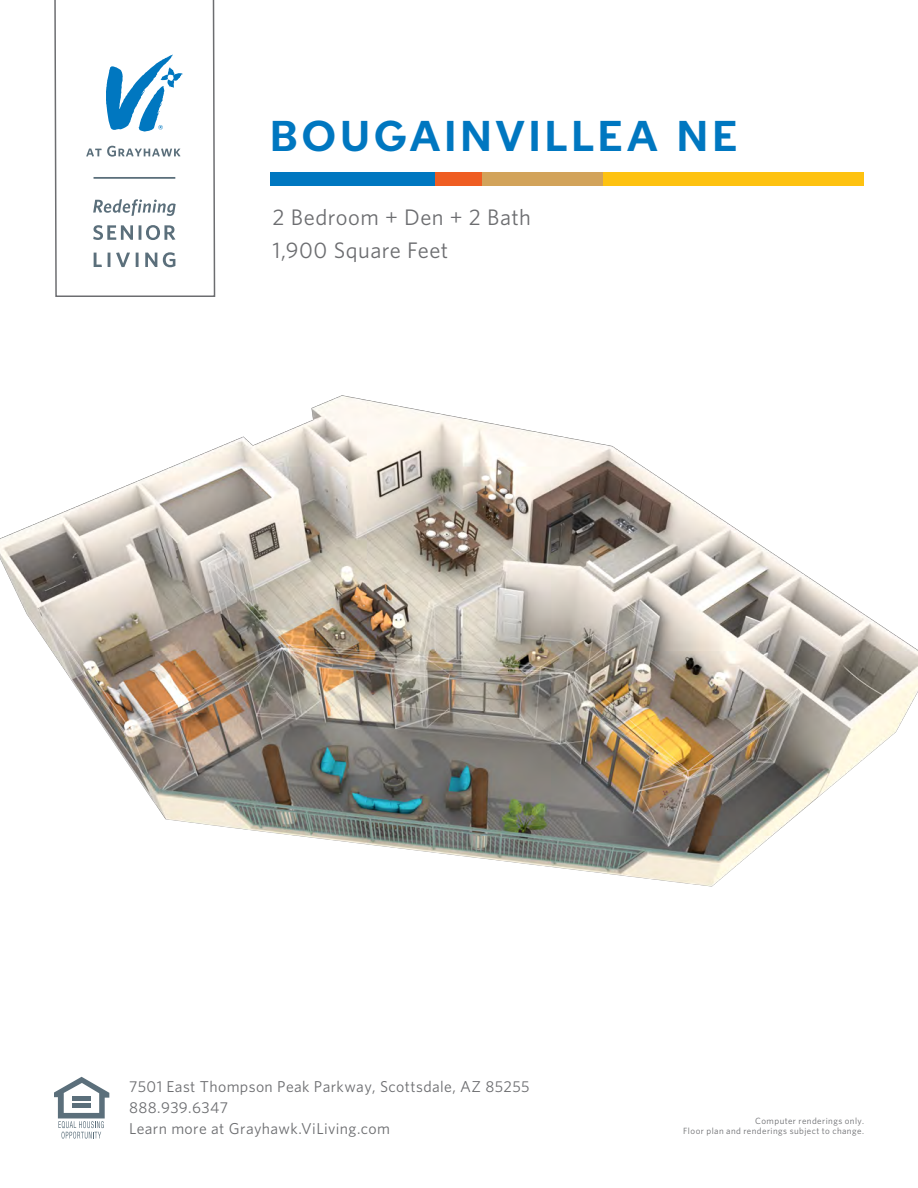
<style>
.page{position:relative;width:918px;height:1188px;background:#fff}
.page>*{position:absolute;margin:0;border:0;box-sizing:border-box;transform-origin:0 0}
.t1{font:700 42px "Neology Deco";letter-spacing:.095em;color:#0077c0}
.t2{font:22.5px "Whitney HTF";letter-spacing:.02em;color:#6c6d70}
.t3{font:15.75px "Whitney HTF";letter-spacing:.025em;color:#6c6d70}
.t4{font:9px/10.5px "Whitney HTF";letter-spacing:.05em;color:#6c6d70;text-align:right}
</style>
<div class="page">
<div style="left:270px;top:173px;width:167px;height:13px;background:#0077c0"></div>
<div style="left:602px;top:173px;width:262px;height:13px;background:#fec210"></div>
<div style="left:436px;top:173px;width:166px;height:13px;background:#d2a35a"></div>
<div style="left:436px;top:173px;width:46px;height:13px;background:#ef5d22"></div>
<img style="left:0;top:395px;width:918px;height:492px">
<svg style="left:54px;top:1077px;width:55px;height:62px"></svg>
<svg style="left:54px;top:0;width:162px;height:297px"></svg>
<svg style="left:86px;top:146px;width:95px;height:121px"></svg>
<svg style="left:106px;top:55px;width:77px;height:77px"></svg>
<p class="t1" style="left:270px;top:111px;width:469px">BOUGAINVILLEA NE</p>
<p class="t2" style="left:273px;top:203px;width:260px">2 Bedroom + Den + 2 Bath</p>
<p class="t2" style="left:273px;top:236px;width:177px">1,900 Square Feet</p>
<p class="t3" style="left:129px;top:1078px;width:402px">7501 East Thompson Peak Parkway, Scottsdale, AZ 85255</p>
<p class="t3" style="left:129px;top:1099px;width:101px">888.939.6347</p>
<p class="t3" style="left:129px;top:1120px;width:263px">Learn more at Grayhawk.ViLiving.com</p>
<p class="t4" style="left:683px;top:1115px;width:182px">Computer renderings only.<br>Floor plan and renderings subject to change.</p>
</div>
